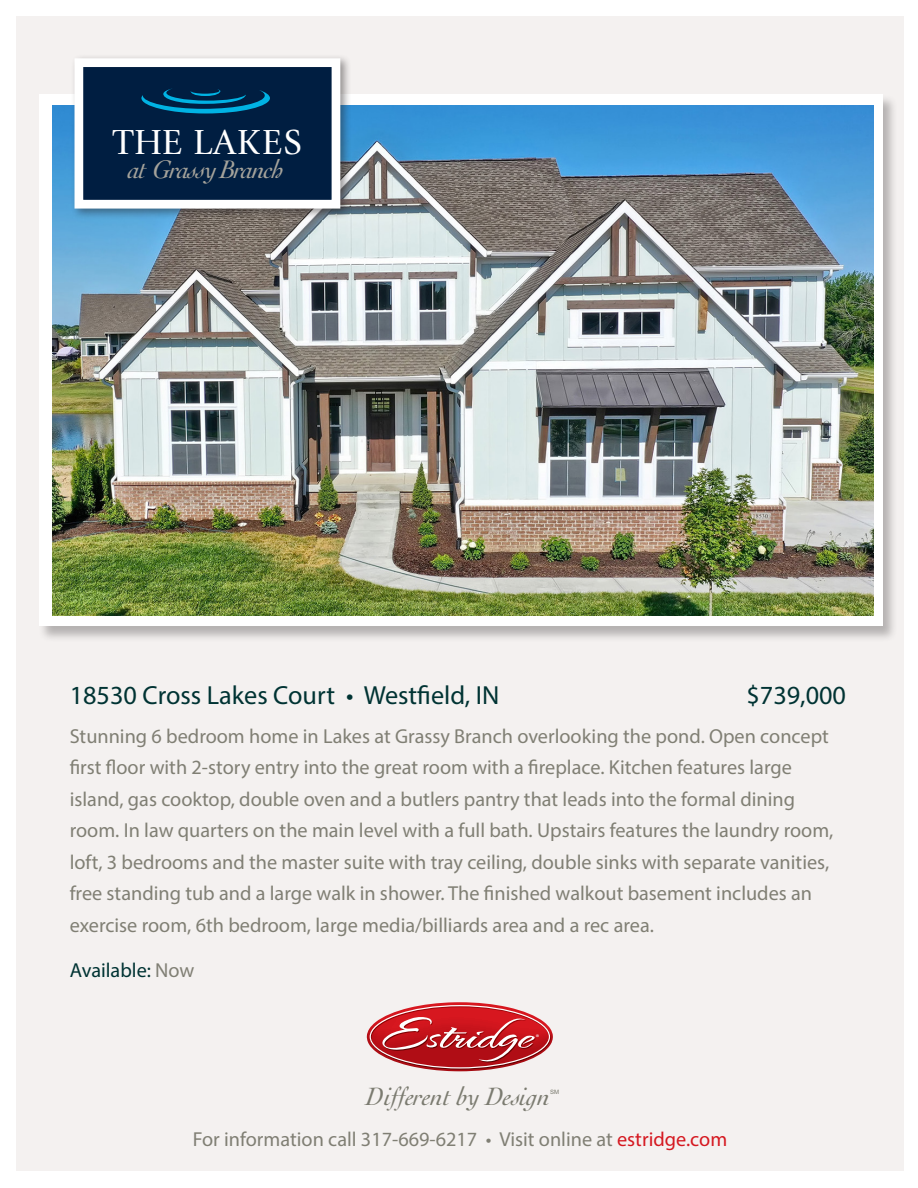
<style>
.page{position:relative;width:918px;height:1188px;background:#fff}
.page>*{position:absolute;margin:0;border:0;box-sizing:border-box;transform-origin:0 0}
.t1{font:36.3px "Giovanni";letter-spacing:.025em;color:#fff}
.t2{font:italic 26.7px "Cochin";letter-spacing:-.06em;color:#a5a39b}
.t3{font:26.25px "Myriad Pro";color:#033}
.t4{font:italic 26.25px "Cochin";color:#7b7b70}
.t5{font:20.25px/31.5px "Myriad Pro";color:#807f74}
.t6{font:20.25px "Myriad Pro";color:#033}
.t7{font:8.25px "Myriad Pro";color:#fff}
.t8{font:6px "Arial";color:#7b7b70}
.s1{color:#807f74}
.s2{color:#d51820}
</style>
<div class="page">
<div style="left:16px;top:16px;width:888px;height:1155px;background:#f4f1f0"></div>
<div style="left:38px;top:94px;width:860px;height:548px;background:#231f20;opacity:.3"></div>
<div style="left:39px;top:94px;width:843px;height:532px;background:#fff"></div>
<svg style="left:367px;top:1002px;width:186px;height:69px"></svg>
<img style="left:53px;top:106px;width:821px;height:510px">
<div style="left:70px;top:54px;width:282px;height:166px;background:#231f20;opacity:.45"></div>
<div style="left:79px;top:63px;width:257px;height:141px;background:#001e41"></div>
<svg style="left:141px;top:88px;width:129px;height:26px"></svg>
<div style="left:75px;top:58px;width:265px;height:151px;border:9px solid #fff"></div>
<p class="t1" style="left:114px;top:122px;width:190px">THE LAKES</p>
<p class="t2" style="left:128px;top:155px;width:157px">at Grassy Branch</p>
<p class="t3" style="left:70px;top:679px;width:431px">18530 Cross Lakes Court • Westfield, IN</p>
<p class="t3" style="left:746px;top:679px;width:101px">$739,000</p>
<p class="t5" style="left:70px;top:720px;width:765px">Stunning 6 bedroom home in Lakes at Grassy Branch overlooking the pond. Open concept first floor with 2-story entry into the great room with a fireplace. Kitchen features large island, gas cooktop, double oven and a butlers pantry that leads into the formal dining room. In law quarters on the main level with a full bath. Upstairs features the laundry room, loft, 3 bedrooms and the master suite with tray ceiling, double sinks with separate vanities, free standing tub and a large walk in shower. The finished walkout basement includes an exercise room, 6th bedroom, large media/billiards area and a rec area.</p>
<p class="t6" style="left:70px;top:957px;width:126px">Available: <span class="s1">Now</span></p>
<p class="t7" style="left:536px;top:1032px;width:5px">®</p>
<p class="t4" style="left:366px;top:1082px;width:186px">Different by Design</p>
<p class="t8" style="left:550px;top:1088px;width:11px">SM</p>
<p class="t5" style="left:193px;top:1123px;width:536px">For information call 317-669-6217 • Visit online at <span class="s2">estridge.com</span></p>
</div>
